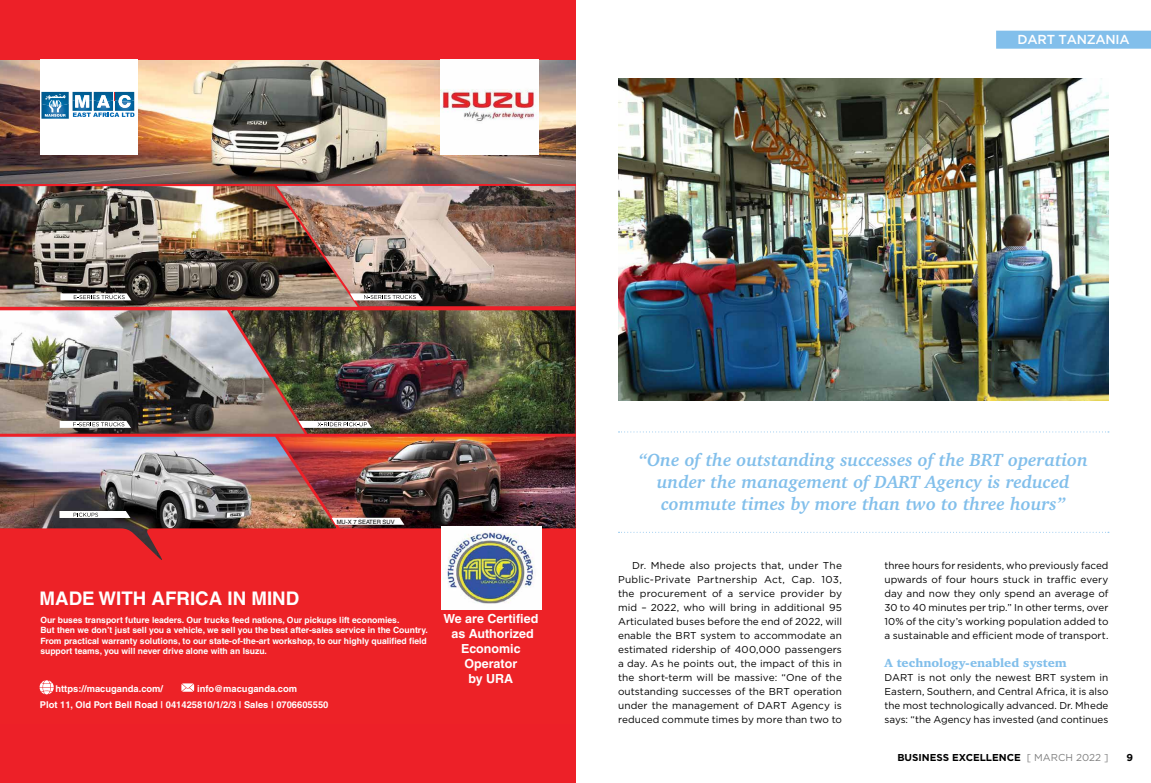
<style>
.page{position:relative;width:1151px;height:783px;background:#fff}
.page>*{position:absolute;margin:0;border:0;box-sizing:border-box;transform-origin:0 0}
.t1{font:700 18.7px "Helvetica";color:#fff}
.t2{font:italic 700 18px/22px "Charter IT Cby BT";color:#82bfeb;text-align:center}
.t3{font:500 13px "Gotham";letter-spacing:-.02em;color:#fff}
.t4{font:700 12.5px/15px "Helvetica";color:#fff;text-align:center}
.t5{font:900 12px "Charter IT Cby BT";color:#82bfeb}
.t6{font:10px/14px "Gotham";letter-spacing:.005em;color:#000;text-align:justify}
.t7{font:700 10px "Gotham";color:#000}
.t8{font:700 9.4px/16.3px "Helvetica";color:#fff}
.t9{font:700 8.6px/10.3px "Helvetica";color:#fff}
.t10{font:5.9px "Helvetica";color:#000}
.s1{font-weight:400;color:#808080}
</style>
<div class="page">
<img style="left:618px;top:78px;width:490px;height:322px">
<div style="left:996px;top:31px;width:155px;height:18px;background:#82bfeb"></div>
<svg style="left:618px;top:431px;width:491px;height:1px"></svg>
<svg style="left:618px;top:531px;width:491px;height:1px"></svg>
<div style="left:0;top:0;width:575px;height:782px;background:#ed2028"></div>
<img style="left:0;top:186px;width:358px;height:121px">
<img style="left:358px;top:436px;width:217px;height:92px">
<img style="left:0;top:436px;width:358px;height:92px">
<img style="left:0;top:310px;width:230px;height:123px">
<img style="left:230px;top:310px;width:345px;height:123px">
<img style="left:277px;top:186px;width:298px;height:120px">
<svg style="left:350px;top:293px;width:73px;height:7px"></svg>
<svg style="left:60px;top:293px;width:71px;height:7px"></svg>
<svg style="left:299px;top:421px;width:73px;height:7px"></svg>
<svg style="left:331px;top:517px;width:73px;height:7px"></svg>
<svg style="left:0;top:528px;width:575px;height:167px"></svg>
<svg style="left:181px;top:683px;width:13px;height:8px"></svg>
<svg style="left:59px;top:511px;width:71px;height:7px"></svg>
<svg style="left:60px;top:421px;width:71px;height:7px"></svg>
<img style="left:442px;top:526px;width:99px;height:83px">
<svg style="left:40px;top:679px;width:14px;height:15px"></svg>
<img style="left:0;top:60px;width:575px;height:123px">
<img style="left:441px;top:59px;width:98px;height:96px">
<div style="left:40px;top:59px;width:97px;height:96px;background:#fff"></div>
<svg style="left:41px;top:92px;width:93px;height:27px"></svg>
<h3 class="t3" style="left:1018px;top:31px;width:114px">DART TANZANIA</h3>
<p class="t10" style="left:337px;top:518px;width:59px">MU-X 7 SEATER SUV</p>
<h1 class="t1" style="left:40px;top:587px;width:261px">MADE WITH AFRICA IN MIND</h1>
<p class="t9" style="left:40px;top:614px;width:389px">Our buses transport future leaders. Our trucks feed nations, Our pickups lift economies.<br>But then we don’t just sell you a vehicle, we sell you the best after-sales service in the Country.<br>From practical warranty solutions, to our state-of-the-art workshop, to our highly qualified field support teams, you will never drive alone with an Isuzu.</p>
<p class="t8" style="left:55px;top:680px;width:109px">https://macuganda.com/</p>
<p class="t8" style="left:40px;top:680px;width:290px;text-indent:157px">info@macuganda.com<br>Plot 11, Old Port Bell Road | 041425810/1/2/3 | Sales | 0706605550</p>
<p class="t4" style="left:443px;top:611px;width:96px">We are Certified as Authorized<br>Economic<br>Operator<br>by URA</p>
<h2 class="t2" style="left:638px;top:448px;width:451px">“One of the outstanding successes of the BRT operation under the management of DART Agency is reduced commute times by more than two to three hours”</h2>
<p class="t6" style="left:618px;top:558px;width:225px;text-indent:14px">Dr. Mhede also projects that, under The Public-Private Partnership Act, Cap. 103, the procurement of a service provider by mid – 2022, who will bring in additional 95<br>Articulated buses before the end of 2022, will enable the BRT system to accommodate an estimated ridership of 400,000 passengers a day. As he points out, the impact of this in the short-term will be massive: “One of the outstanding successes of the BRT operation under the management of DART Agency is reduced commute times by more than two to</p>
<p class="t6" style="left:884px;top:558px;width:225px">three hours for residents, who previously faced upwards of four hours stuck in traffic every day and now they only spend an average of 30 to 40 minutes per trip.” In other terms, over 10% of the city’s working population added to a sustainable and efficient mode of transport.</p>
<p class="t5" style="left:884px;top:655px;width:184px">A technology-enabled system</p>
<p class="t6" style="left:884px;top:670px;width:225px">DART is not only the newest BRT system in Eastern, Southern, and Central Africa, it is also the most technologically advanced. Dr. Mhede says: “the Agency has invested (and continues</p>
<p class="t7" style="left:897px;top:750px;width:213px">BUSINESS EXCELLENCE <span class="s1">[ MARCH 2022 ]</span></p>
<p class="t7" style="left:1126px;top:750px;width:8px">9</p>
</div>
